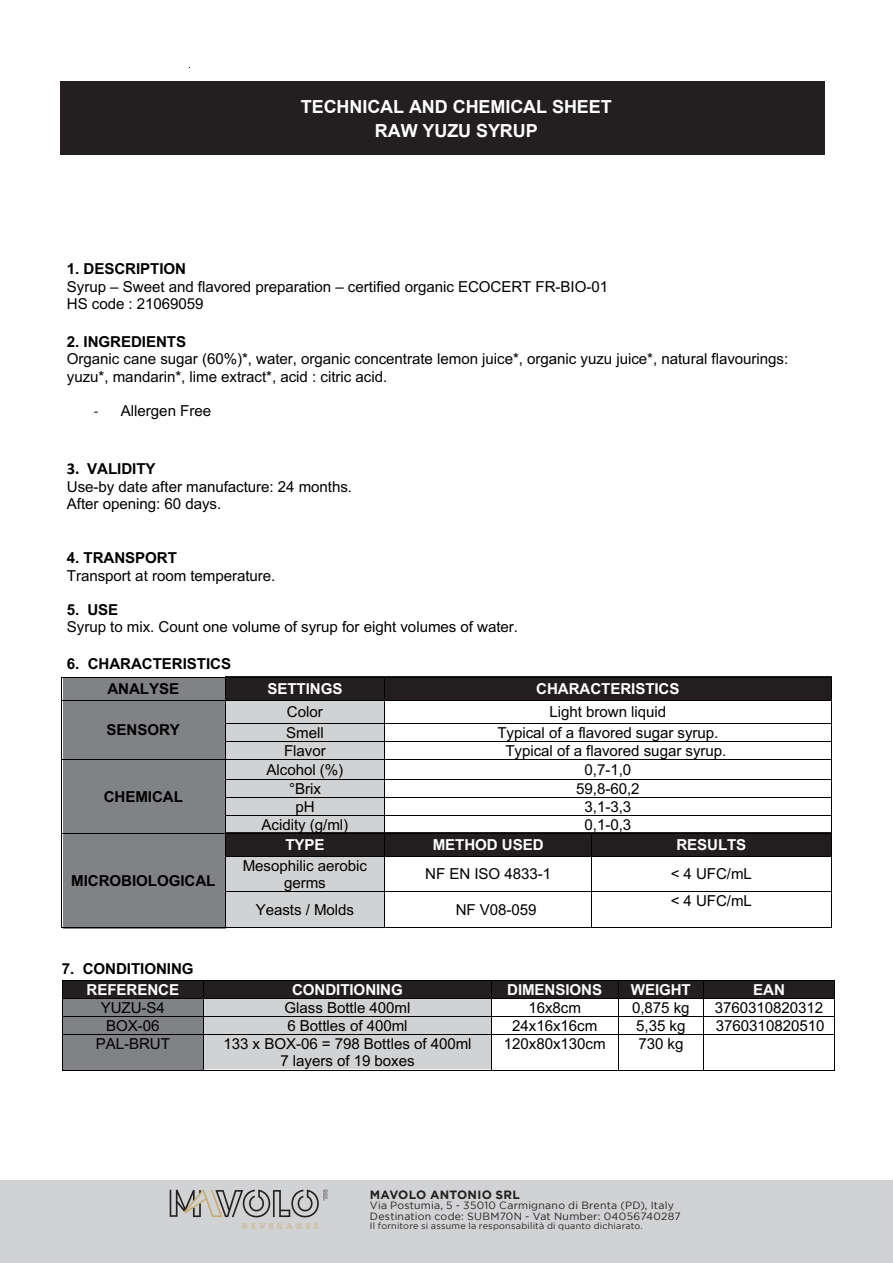
<style>
.page{position:relative;width:893px;height:1263px;background:#fff}
.page>*{position:absolute;margin:0;border:0;box-sizing:border-box;transform-origin:0 0}
.t1{font:700 18px/24.8px "Arial";letter-spacing:-.005em;color:#fff;text-align:center}
.t2{font:15.15px/17.2px "Arial";letter-spacing:-.005em;color:#000}
.t3{font:700 15.15px/25px "Arial";letter-spacing:-.005em;color:#000}
.t4{font:700 15.15px "Arial";letter-spacing:-.005em;color:#fff}
.t5{font:700 12px "Gotham";letter-spacing:.02em;color:#231f20}
.t6{font:10.5px/10.5px "Gotham";letter-spacing:.02em;color:#231f20}
.t7{font:9px "Gotham";letter-spacing:.025em;color:#231f20}
.s1{font-family:"Calibri"}
.s2{font-family:"Calibri";font-weight:700;font-size:16.5px}
.s3{font-weight:700}
</style>
<div class="page">
<div style="left:226px;top:833px;width:605px;height:23px;background:#231f20"></div>
<div style="left:225px;top:676px;width:606px;height:24px;background:#231f20"></div>
<div style="left:63px;top:677px;width:163px;height:251px;background:#808285"></div>
<div style="left:63px;top:981px;width:772px;height:18px;background:#231f20"></div>
<hr style="left:63px;top:677px;width:162px;height:1px;background:#000">
<hr style="left:385px;top:677px;width:93px;height:1px;background:#000">
<svg style="left:478px;top:677px;width:12px;height:1px"></svg>
<hr style="left:490px;top:677px;width:341px;height:1px;background:#000">
<hr style="left:62px;top:700px;width:163px;height:1px;background:#000">
<hr style="left:385px;top:700px;width:446px;height:1px;background:#000">
<hr style="left:385px;top:723px;width:446px;height:1px;background:#000">
<hr style="left:385px;top:741px;width:446px;height:1px;background:#000">
<hr style="left:62px;top:759px;width:163px;height:1px;background:#000">
<hr style="left:385px;top:759px;width:446px;height:1px;background:#000">
<hr style="left:385px;top:779px;width:446px;height:1px;background:#000">
<hr style="left:385px;top:797px;width:446px;height:1px;background:#000">
<hr style="left:385px;top:815px;width:446px;height:1px;background:#000">
<hr style="left:62px;top:833px;width:163px;height:1px;background:#000">
<hr style="left:385px;top:833px;width:206px;height:1px;background:#000">
<hr style="left:592px;top:833px;width:239px;height:1px;background:#000">
<hr style="left:385px;top:856px;width:206px;height:1px;background:#000">
<svg style="left:591px;top:833px;width:1px;height:23px"></svg>
<hr style="left:592px;top:856px;width:239px;height:1px;background:#000">
<svg style="left:831px;top:677px;width:1px;height:179px"></svg>
<hr style="left:62px;top:856px;width:1px;height:35px;background:#000">
<hr style="left:591px;top:856px;width:1px;height:35px;background:#000">
<hr style="left:831px;top:856px;width:1px;height:35px;background:#000">
<hr style="left:385px;top:891px;width:206px;height:1px;background:#000">
<hr style="left:592px;top:891px;width:239px;height:1px;background:#000">
<hr style="left:62px;top:892px;width:1px;height:35px;background:#000">
<hr style="left:62px;top:927px;width:163px;height:1px;background:#000">
<svg style="left:225px;top:677px;width:160px;height:251px"></svg>
<hr style="left:385px;top:927px;width:206px;height:1px;background:#000">
<hr style="left:591px;top:892px;width:1px;height:35px;background:#000">
<hr style="left:592px;top:927px;width:239px;height:1px;background:#000">
<hr style="left:831px;top:892px;width:1px;height:35px;background:#000">
<hr style="left:491px;top:980px;width:127px;height:1px;background:#000">
<hr style="left:619px;top:980px;width:84px;height:1px;background:#000">
<hr style="left:704px;top:980px;width:130px;height:1px;background:#000">
<hr style="left:491px;top:998px;width:127px;height:1px;background:#000">
<hr style="left:619px;top:998px;width:84px;height:1px;background:#000">
<hr style="left:704px;top:998px;width:130px;height:1px;background:#000">
<hr style="left:491px;top:1016px;width:127px;height:1px;background:#000">
<hr style="left:619px;top:1016px;width:84px;height:1px;background:#000">
<hr style="left:704px;top:1016px;width:130px;height:1px;background:#000">
<hr style="left:491px;top:1034px;width:127px;height:1px;background:#000">
<svg style="left:618px;top:980px;width:1px;height:55px"></svg>
<hr style="left:619px;top:1034px;width:84px;height:1px;background:#000">
<svg style="left:703px;top:980px;width:1px;height:55px"></svg>
<hr style="left:704px;top:1034px;width:130px;height:1px;background:#000">
<svg style="left:834px;top:980px;width:1px;height:55px"></svg>
<svg style="left:62px;top:980px;width:430px;height:91px"></svg>
<hr style="left:491px;top:1070px;width:127px;height:1px;background:#000">
<hr style="left:618px;top:1035px;width:1px;height:35px;background:#000">
<hr style="left:619px;top:1070px;width:84px;height:1px;background:#000">
<hr style="left:703px;top:1035px;width:1px;height:35px;background:#000">
<hr style="left:704px;top:1070px;width:130px;height:1px;background:#000">
<hr style="left:834px;top:1035px;width:1px;height:35px;background:#000">
<div style="left:60px;top:81px;width:765px;height:74px;background:#231f20"></div>
<div style="left:0;top:1180px;width:893px;height:83px;background:#d1d2d4"></div>
<svg style="left:170px;top:1189px;width:158px;height:28px"></svg>
<svg style="left:243px;top:1223px;width:76px;height:6px"></svg>
<p class="t1" style="left:301px;top:95px;width:312px">TECHNICAL AND CHEMICAL SHEET<br>RAW YUZU SYRUP</p>
<p class="t3" style="left:67px;top:256px;width:121px">1. DESCRIPTION</p>
<p class="t2" style="left:67px;top:278px;width:543px">Syrup – Sweet and flavored preparation – certified organic ECOCERT FR-BIO-01<br>HS code : 21069059</p>
<p class="t3" style="left:67px;top:329px;width:121px">2. INGREDIENTS</p>
<p class="t2" style="left:67px;top:350px;width:723px">Organic cane sugar (60%)*, water, organic concentrate lemon juice*, organic yuzu juice*, natural flavourings: yuzu*, mandarin*, lime extract*, acid : citric acid.</p>
<p class="t2" style="left:94px;top:403px;width:119px"><span class="s1">-</span> Allergen Free</p>
<p class="t2" style="left:67px;top:459px;width:287px;line-height:18.3px"><span class="s2">3.</span> <span class="s3">VALIDITY<br></span>Use-by date after manufacture: 24 months.</p>
<p class="t2" style="left:67px;top:495px;width:156px">After opening: 60 days.</p>
<p class="t3" style="left:67px;top:545px;width:112px">4. TRANSPORT</p>
<p class="t2" style="left:67px;top:567px;width:210px">Transport at room temperature.</p>
<p class="t3" style="left:67px;top:597px;width:53px">5. USE</p>
<p class="t2" style="left:67px;top:618px;width:453px">Syrup to mix. Count one volume of syrup for eight volumes of water.</p>
<p class="t3" style="left:107px;top:651px;width:125px;text-indent:-41px">6. CHARACTERISTICS<br>ANALYSE</p>
<p class="t4" style="left:267px;top:680px;width:77px">SETTINGS</p>
<p class="t4" style="left:536px;top:680px;width:145px">CHARACTERISTICS</p>
<p class="t3" style="left:107px;top:717px;width:75px">SENSORY</p>
<p class="t3" style="left:104px;top:784px;width:81px">CHEMICAL</p>
<p class="t3" style="left:71px;top:868px;width:146px">MICROBIOLOGICAL</p>
<p class="t2" style="left:287px;top:703px;width:37px">Color</p>
<p class="t2" style="left:549px;top:703px;width:118px">Light brown liquid</p>
<p class="t2" style="left:286px;top:724px;width:39px">Smell</p>
<p class="t2" style="left:497px;top:724px;width:223px">Typical of a flavored sugar syrup.</p>
<p class="t2" style="left:284px;top:742px;width:43px">Flavor</p>
<p class="t2" style="left:505px;top:742px;width:223px">Typical of a flavored sugar syrup.</p>
<p class="t2" style="left:267px;top:761px;width:78px">Alcohol (%)</p>
<p class="t2" style="left:584px;top:761px;width:48px">0,7-1,0</p>
<p class="t2" style="left:289px;top:780px;width:33px">°Brix</p>
<p class="t2" style="left:576px;top:780px;width:65px">59,8-60,2</p>
<p class="t2" style="left:295px;top:798px;width:21px">pH</p>
<p class="t2" style="left:584px;top:798px;width:48px">3,1-3,3</p>
<p class="t2" style="left:262px;top:816px;width:88px">Acidity (g/ml)</p>
<p class="t2" style="left:585px;top:816px;width:48px">0,1-0,3</p>
<p class="t4" style="left:285px;top:836px;width:41px">TYPE</p>
<p class="t4" style="left:433px;top:836px;width:112px">METHOD USED</p>
<p class="t4" style="left:676px;top:836px;width:72px">RESULTS</p>
<p class="t2" style="left:243px;top:857px;width:126px;text-align:center">Mesophilic aerobic germs</p>
<p class="t2" style="left:425px;top:865px;width:127px">NF EN ISO 4833-1</p>
<p class="t2" style="left:671px;top:865px;width:83px">&lt; 4 UFC/mL</p>
<p class="t2" style="left:256px;top:901px;width:100px">Yeasts / Molds</p>
<p class="t2" style="left:456px;top:901px;width:82px">NF V08-059</p>
<p class="t2" style="left:671px;top:892px;width:83px">&lt; 4 UFC/mL</p>
<p class="t3" style="left:62px;top:956px;width:133px">7. CONDITIONING</p>
<p class="t4" style="left:87px;top:981px;width:94px">REFERENCE</p>
<p class="t4" style="left:292px;top:981px;width:112px">CONDITIONING</p>
<p class="t4" style="left:507px;top:981px;width:97px">DIMENSIONS</p>
<p class="t4" style="left:631px;top:981px;width:61px">WEIGHT</p>
<p class="t4" style="left:753px;top:981px;width:33px">EAN</p>
<p class="t2" style="left:101px;top:999px;width:66px">YUZU-S4</p>
<p class="t2" style="left:285px;top:999px;width:127px">Glass Bottle 400ml</p>
<p class="t2" style="left:528px;top:999px;width:54px">16x8cm</p>
<p class="t2" style="left:632px;top:999px;width:59px">0,875 kg</p>
<p class="t2" style="left:715px;top:999px;width:110px">3760310820312</p>
<p class="t2" style="left:106px;top:1017px;width:55px">BOX-06</p>
<p class="t2" style="left:287px;top:1017px;width:122px">6 Bottles of 400ml</p>
<p class="t2" style="left:512px;top:1017px;width:87px">24x16x16cm</p>
<p class="t2" style="left:636px;top:1017px;width:51px">5,35 kg</p>
<p class="t2" style="left:716px;top:1017px;width:110px">3760310820510</p>
<p class="t2" style="left:96px;top:1035px;width:76px">PAL-BRUT</p>
<p class="t2" style="left:223px;top:1035px;width:250px;text-align:center">133 x BOX-06 = 798 Bottles of 400ml<br>7 layers of 19 boxes</p>
<p class="t2" style="left:504px;top:1035px;width:103px">120x80x130cm</p>
<p class="t2" style="left:638px;top:1035px;width:47px">730 kg</p>
<p class="t5" style="left:370px;top:1190px;width:152px">MAVOLO ANTONIO SRL</p>
<p class="t6" style="left:370px;top:1201px;width:312px">Via Postumia, 5 - 35010 Carmignano di Brenta (PD), Italy<br>Destination code: SUBM70N - Vat Number: 04056740287</p>
<p class="t7" style="left:370px;top:1223px;width:274px">Il fornitore si assume la responsabilità di quanto dichiarato.</p>
</div>
